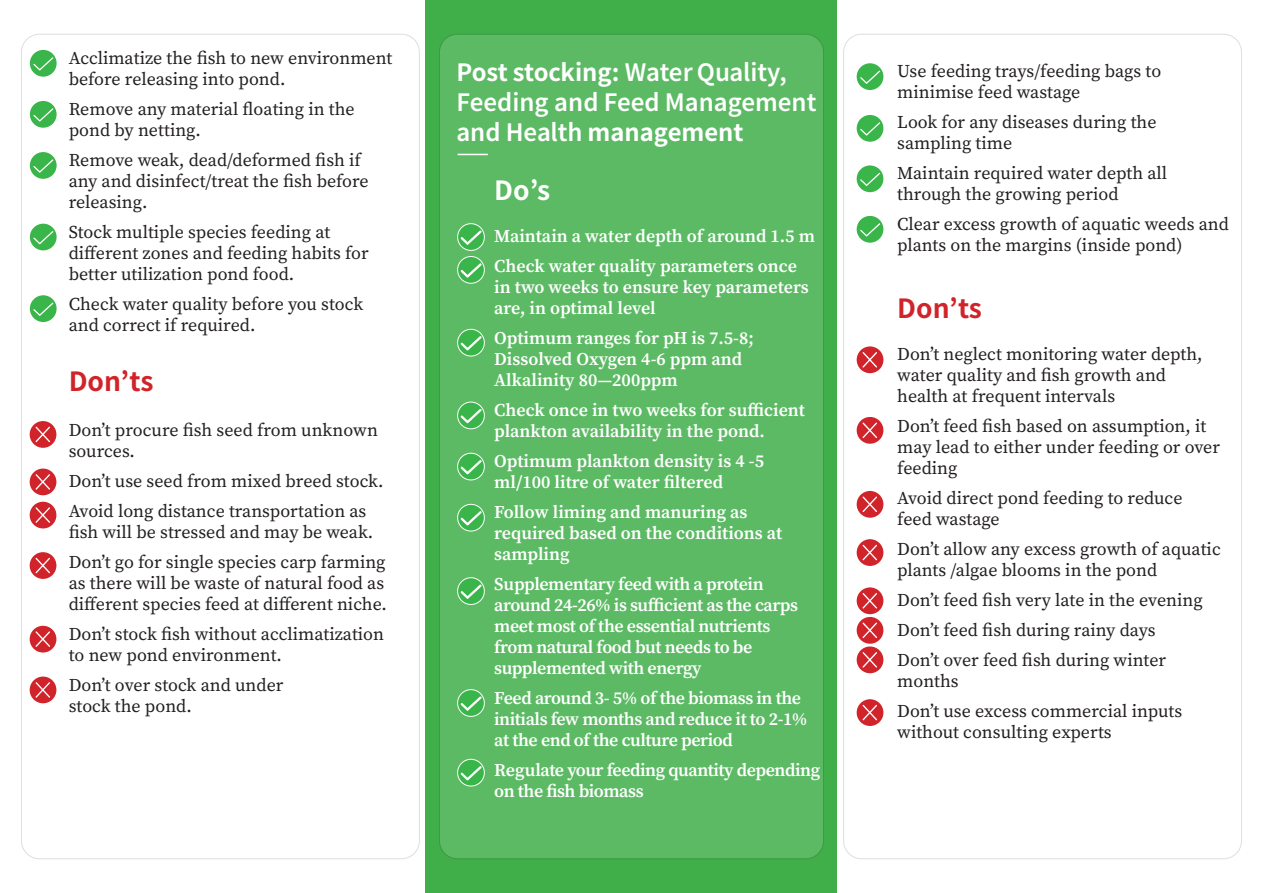
<style>
.page{position:relative;width:1263px;height:893px;background:#fff}
.page>*{position:absolute;margin:0;border:0;box-sizing:border-box;transform-origin:0 0}
.t1{font:30px "Source Sans Variable";letter-spacing:.03em;color:#d1232a}
.t2{font:30px "Source Sans Variable";color:#fff}
.t3{font:27px/30px "Source Sans Variable";letter-spacing:.03em;color:#fff}
.t4{font:18px/21px "Source Serif Variable";color:#231f20}
.t5{font:18px/21px "Source Serif Variable";color:#fff}
</style>
<div class="page">
<div style="left:426px;top:0;width:411px;height:893px;background:#40ae49"></div>
<div style="left:439px;top:34px;width:384px;height:825px;background:#5cba64;border-radius:18px"></div>
<div style="left:30px;top:50px;width:27px;height:27px;background:#3ab54a;border-radius:50%"></div>
<svg style="left:33px;top:57px;width:20px;height:13px"></svg>
<div style="left:857px;top:63px;width:26px;height:27px;background:#3ab54a;border-radius:50%"></div>
<svg style="left:860px;top:71px;width:20px;height:13px"></svg>
<div style="left:857px;top:115px;width:26px;height:27px;background:#3ab54a;border-radius:50%"></div>
<svg style="left:860px;top:122px;width:20px;height:14px"></svg>
<div style="left:857px;top:165px;width:26px;height:27px;background:#3ab54a;border-radius:50%"></div>
<svg style="left:860px;top:173px;width:20px;height:13px"></svg>
<div style="left:857px;top:216px;width:26px;height:27px;background:#3ab54a;border-radius:50%"></div>
<svg style="left:860px;top:223px;width:20px;height:13px"></svg>
<div style="left:458px;top:224px;width:26px;height:26px;background:#3ab54a;border-radius:50%"></div>
<div style="left:457px;top:223px;width:27px;height:28px;border:1px solid #fff;border-radius:50%"></div>
<svg style="left:461px;top:230px;width:21px;height:15px"></svg>
<svg style="left:458px;top:256px;width:26px;height:27px"></svg>
<div style="left:457px;top:256px;width:27px;height:27px;border:1px solid #fff;border-radius:50%"></div>
<svg style="left:461px;top:263px;width:21px;height:15px"></svg>
<svg style="left:458px;top:329px;width:26px;height:27px"></svg>
<div style="left:457px;top:329px;width:27px;height:27px;border:1px solid #fff;border-radius:50%"></div>
<svg style="left:461px;top:336px;width:21px;height:14px"></svg>
<svg style="left:458px;top:402px;width:26px;height:27px"></svg>
<div style="left:457px;top:402px;width:27px;height:27px;border:1px solid #fff;border-radius:50%"></div>
<svg style="left:461px;top:409px;width:21px;height:14px"></svg>
<svg style="left:458px;top:453px;width:26px;height:27px"></svg>
<div style="left:457px;top:453px;width:27px;height:27px;border:1px solid #fff;border-radius:50%"></div>
<svg style="left:461px;top:460px;width:21px;height:14px"></svg>
<svg style="left:458px;top:504px;width:26px;height:27px"></svg>
<div style="left:457px;top:504px;width:27px;height:27px;border:1px solid #fff;border-radius:50%"></div>
<svg style="left:461px;top:511px;width:21px;height:14px"></svg>
<div style="left:458px;top:578px;width:26px;height:26px;background:#3ab54a;border-radius:50%"></div>
<div style="left:457px;top:577px;width:27px;height:28px;border:1px solid #fff;border-radius:50%"></div>
<svg style="left:461px;top:584px;width:21px;height:15px"></svg>
<div style="left:458px;top:690px;width:26px;height:26px;background:#3ab54a;border-radius:50%"></div>
<div style="left:457px;top:689px;width:27px;height:28px;border:1px solid #fff;border-radius:50%"></div>
<svg style="left:461px;top:696px;width:21px;height:15px"></svg>
<svg style="left:458px;top:759px;width:26px;height:27px"></svg>
<div style="left:457px;top:759px;width:27px;height:27px;border:1px solid #fff;border-radius:50%"></div>
<svg style="left:461px;top:766px;width:21px;height:14px"></svg>
<div style="left:30px;top:101px;width:27px;height:27px;background:#3ab54a;border-radius:50%"></div>
<svg style="left:33px;top:108px;width:20px;height:14px"></svg>
<div style="left:30px;top:152px;width:27px;height:27px;background:#3ab54a;border-radius:50%"></div>
<svg style="left:33px;top:159px;width:20px;height:14px"></svg>
<div style="left:30px;top:224px;width:27px;height:26px;background:#3ab54a;border-radius:50%"></div>
<svg style="left:33px;top:231px;width:20px;height:13px"></svg>
<div style="left:30px;top:295px;width:27px;height:27px;background:#3ab54a;border-radius:50%"></div>
<svg style="left:33px;top:303px;width:20px;height:13px"></svg>
<div style="left:30px;top:421px;width:26px;height:27px;background:#d1232a;border-radius:50%"></div>
<svg style="left:35px;top:427px;width:15px;height:15px"></svg>
<div style="left:30px;top:469px;width:26px;height:26px;background:#d1232a;border-radius:50%"></div>
<svg style="left:35px;top:474px;width:15px;height:16px"></svg>
<div style="left:30px;top:502px;width:26px;height:26px;background:#d1232a;border-radius:50%"></div>
<svg style="left:35px;top:507px;width:15px;height:16px"></svg>
<div style="left:30px;top:552px;width:26px;height:27px;background:#d1232a;border-radius:50%"></div>
<svg style="left:35px;top:558px;width:15px;height:15px"></svg>
<div style="left:30px;top:626px;width:26px;height:26px;background:#d1232a;border-radius:50%"></div>
<svg style="left:35px;top:631px;width:15px;height:16px"></svg>
<div style="left:30px;top:677px;width:26px;height:26px;background:#d1232a;border-radius:50%"></div>
<svg style="left:35px;top:682px;width:15px;height:16px"></svg>
<hr style="left:458px;top:154px;width:30px;height:1px;background:#fff">
<div style="left:857px;top:346px;width:26px;height:27px;background:#d1232a;border-radius:50%"></div>
<svg style="left:862px;top:352px;width:15px;height:16px"></svg>
<div style="left:857px;top:417px;width:26px;height:27px;background:#d1232a;border-radius:50%"></div>
<svg style="left:862px;top:422px;width:15px;height:16px"></svg>
<div style="left:857px;top:539px;width:26px;height:27px;background:#d1232a;border-radius:50%"></div>
<svg style="left:862px;top:545px;width:15px;height:15px"></svg>
<div style="left:857px;top:587px;width:26px;height:27px;background:#d1232a;border-radius:50%"></div>
<svg style="left:862px;top:593px;width:15px;height:15px"></svg>
<div style="left:857px;top:617px;width:26px;height:27px;background:#d1232a;border-radius:50%"></div>
<svg style="left:862px;top:622px;width:15px;height:16px"></svg>
<div style="left:857px;top:646px;width:26px;height:27px;background:#d1232a;border-radius:50%"></div>
<svg style="left:862px;top:652px;width:15px;height:16px"></svg>
<div style="left:857px;top:699px;width:26px;height:27px;background:#d1232a;border-radius:50%"></div>
<svg style="left:862px;top:705px;width:15px;height:15px"></svg>
<div style="left:857px;top:491px;width:26px;height:27px;background:#d1232a;border-radius:50%"></div>
<svg style="left:862px;top:496px;width:15px;height:16px"></svg>
<p class="t4" style="left:69px;top:48px;width:325px">Acclimatize the fish to new environment before releasing into pond.</p>
<p class="t4" style="left:69px;top:99px;width:287px">Remove any material floating in the pond by netting.</p>
<p class="t4" style="left:69px;top:150px;width:301px">Remove weak, dead/deformed fish if any and disinfect/treat the fish before releasing.</p>
<p class="t4" style="left:69px;top:222px;width:301px">Stock multiple species feeding at different zones and feeding habits for better utilization pond food.</p>
<p class="t4" style="left:69px;top:294px;width:296px">Check water quality before you stock and correct if required.</p>
<p class="t1" style="left:69px;top:363px;width:85px">Don’ts</p>
<p class="t4" style="left:69px;top:420px;width:311px">Don’t procure fish seed from unknown sources.</p>
<p class="t4" style="left:69px;top:471px;width:316px">Don’t use seed from mixed breed stock.</p>
<p class="t4" style="left:69px;top:501px;width:306px">Avoid long distance transportation as fish will be stressed and may be weak.</p>
<p class="t4" style="left:69px;top:552px;width:320px">Don’t go for single species carp farming as there will be waste of natural food as different species feed at different niche.</p>
<p class="t4" style="left:69px;top:624px;width:317px">Don’t stock fish without acclimatization to new pond environment.</p>
<p class="t4" style="left:69px;top:675px;width:216px">Don’t over stock and under</p>
<p class="t4" style="left:69px;top:696px;width:125px">stock the pond.</p>
<p class="t3" style="left:456px;top:57px;width:360px">Post stocking: Water Quality,<br>Feeding and Feed Management and Health management</p>
<p class="t2" style="left:494px;top:172px;width:56px">Do’s</p>
<p class="t5" style="left:494px;top:225px;width:322px">Maintain a water depth of around 1.5 m</p>
<p class="t5" style="left:494px;top:255px;width:316px">Check water quality parameters once in two weeks to ensure key parameters are, in optimal level</p>
<p class="t5" style="left:494px;top:327px;width:261px">Optimum ranges for pH is 7.5-8;</p>
<p class="t5" style="left:494px;top:348px;width:249px">Dissolved Oxygen 4-6 ppm and<br>Alkalinity 80—200ppm</p>
<p class="t5" style="left:494px;top:399px;width:312px">Check once in two weeks for sufficient plankton availability in the pond.</p>
<p class="t5" style="left:494px;top:450px;width:271px">Optimum plankton density is 4 -5 ml/100 litre of water filtered</p>
<p class="t5" style="left:494px;top:501px;width:289px">Follow liming and manuring as required based on the conditions at sampling</p>
<p class="t5" style="left:494px;top:573px;width:305px">Supplementary feed with a protein around 24-26% is sufficient as the carps meet most of the essential nutrients from natural food but needs to be supplemented with energy</p>
<p class="t5" style="left:494px;top:687px;width:315px">Feed around 3- 5% of the biomass in the initials few months and reduce it to 2-1% at the end of the culture period</p>
<p class="t5" style="left:494px;top:759px;width:327px">Regulate your feeding quantity depending on the fish biomass</p>
<p class="t4" style="left:897px;top:60px;width:265px">Use feeding trays/feeding bags to minimise feed wastage</p>
<p class="t4" style="left:897px;top:111px;width:261px">Look for any diseases during the sampling time</p>
<p class="t4" style="left:897px;top:162px;width:271px">Maintain required water depth all through the growing period</p>
<p class="t4" style="left:897px;top:213px;width:333px">Clear excess growth of aquatic weeds and plants on the margins (inside pond)</p>
<p class="t1" style="left:897px;top:290px;width:85px">Don’ts</p>
<p class="t4" style="left:897px;top:343px;width:307px">Don’t neglect monitoring water depth, water quality and fish growth and health at frequent intervals</p>
<p class="t4" style="left:897px;top:415px;width:324px">Don’t feed fish based on assumption, it may lead to either under feeding or over</p>
<p class="t4" style="left:897px;top:457px;width:62px">feeding</p>
<p class="t4" style="left:897px;top:487px;width:287px">Avoid direct pond feeding to reduce feed wastage</p>
<p class="t4" style="left:897px;top:538px;width:325px">Don’t allow any excess growth of aquatic plants /algae blooms in the pond</p>
<p class="t4" style="left:897px;top:589px;width:307px">Don’t feed fish very late in the evening</p>
<p class="t4" style="left:897px;top:619px;width:260px">Don’t feed fish during rainy days</p>
<p class="t4" style="left:897px;top:649px;width:270px">Don’t over feed fish during winter months</p>
<p class="t4" style="left:897px;top:700px;width:286px">Don’t use excess commercial inputs without consulting experts</p>
</div>
